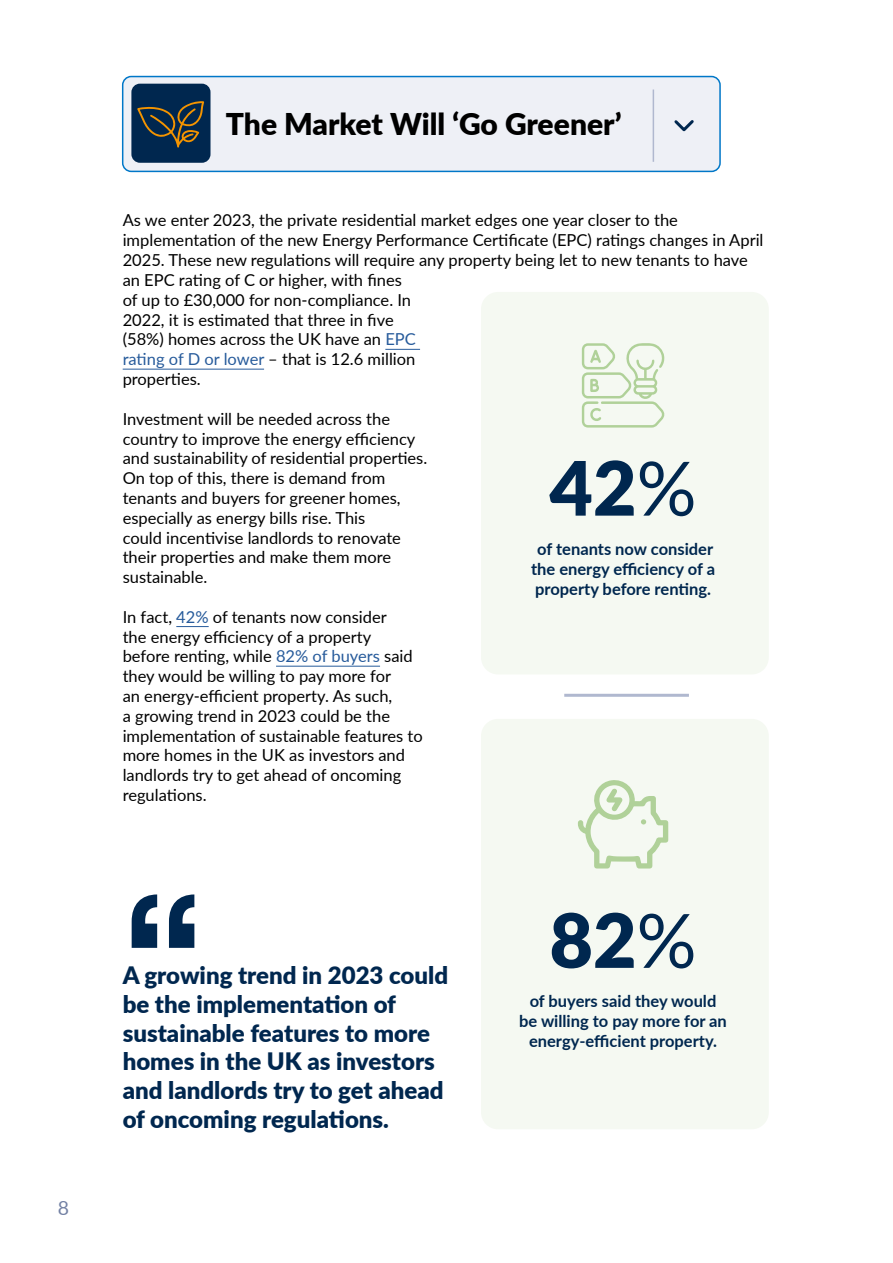
<style>
.page{position:relative;width:893px;height:1263px;background:#fff}
.page>*{position:absolute;margin:0;border:0;box-sizing:border-box;transform-origin:0 0}
.t1{font:700 199.5px "Grantha Sangam MN";color:#00274f}
.t2{font:900 75px "Lato";color:#00274f}
.t3{font:900 30px "Lato";color:#000}
.t4{font:900 24px/28.8px "Lato";color:#00274f}
.t5{font:19.5px "Lato";color:#7381a4}
.t6{font:16.5px/19.8px "Lato";color:#000}
.t7{font:700 16.5px/19.8px "Lato";color:#00274f;text-align:center}
.s1{color:#275b9b}
.s2{font-weight:400}
</style>
<div class="page">
<hr style="left:385px;top:349px;width:35px;height:1px;background:#275b9b">
<hr style="left:123px;top:369px;width:141px;height:1px;background:#275b9b">
<hr style="left:176px;top:626px;width:33px;height:1px;background:#275b9b">
<hr style="left:276px;top:666px;width:104px;height:1px;background:#275b9b">
<div style="left:123px;top:77px;width:597px;height:94px;background:#eef0f6;border-radius:9px"></div>
<div style="left:122px;top:76px;width:599px;height:96px;border:2px solid #0077c8;border-radius:9px"></div>
<svg style="left:674px;top:120px;width:20px;height:12px"></svg>
<div style="left:131px;top:84px;width:79px;height:79px;background:#00274f;border-radius:9px"></div>
<svg style="left:137px;top:101px;width:67px;height:47px"></svg>
<div style="left:481px;top:292px;width:288px;height:382px;background:#f5f9f2;border-radius:17px"></div>
<div style="left:481px;top:719px;width:288px;height:410px;background:#f5f9f2;border-radius:17px"></div>
<hr style="left:564px;top:694px;width:125px;height:3px;background:#b0b8cf">
<svg style="left:582px;top:343px;width:83px;height:85px"></svg>
<svg style="left:578px;top:780px;width:90px;height:88px"></svg>
<hr style="left:653px;top:90px;width:1px;height:72px;background:#b0b8cf">
<p class="t5" style="left:58px;top:1194px;width:13px">8</p>
<h3 class="t3" style="left:226px;top:101px;width:397px">The Market Will ‘Go Greener’</h3>
<p class="t6" style="left:123px;top:209px;width:642px">As we enter 2023, the private residential market edges one year closer to the implementation of the new Energy Performance Certificate (EPC) ratings changes in April 2025. These new regulations will require any property being let to new tenants to have an EPC rating of C or higher, with fines<br>of up to £30,000 for non-compliance. In<br>2022, it is estimated that three in five<br>(58%) homes across the UK have an <span class="s1">EPC<br>rating of D or lower</span> – that is 12.6 million<br>properties.</p>
<p class="t6" style="left:123px;top:408px;width:306px">Investment will be needed across the country to improve the energy efficiency and sustainability of residential properties.<br>On top of this, there is demand from tenants and buyers for greener homes, especially as energy bills rise. This<br>could incentivise landlords to renovate their properties and make them more sustainable.</p>
<p class="t6" style="left:123px;top:606px;width:302px">In fact, <span class="s1">42%</span> of tenants now consider<br>the energy efficiency of a property<br>before renting, while <span class="s1">82% of buyers</span> said they would be willing to pay more for<br>an energy-efficient property. As such,<br>a growing trend in 2023 could be the implementation of sustainable features to more homes in the UK as investors and landlords try to get ahead of oncoming regulations.</p>
<h2 class="t2" style="left:549px;top:432px;width:149px">42<span class="s2">%</span></h2>
<p class="t7" style="left:531px;top:539px;width:185px">of tenants now consider the energy efficiency of a property before renting.</p>
<h1 class="t1" style="left:123px;top:847px;width:82px">“</h1>
<h3 class="t4" style="left:123px;top:960px;width:327px">A growing trend in 2023 could be the implementation of sustainable features to more homes in the UK as investors and landlords try to get ahead of oncoming regulations.</h3>
<h2 class="t2" style="left:549px;top:884px;width:149px">82<span class="s2">%</span></h2>
<p class="t7" style="left:519px;top:991px;width:209px">of buyers said they would be willing to pay more for an energy-efficient property.</p>
</div>
